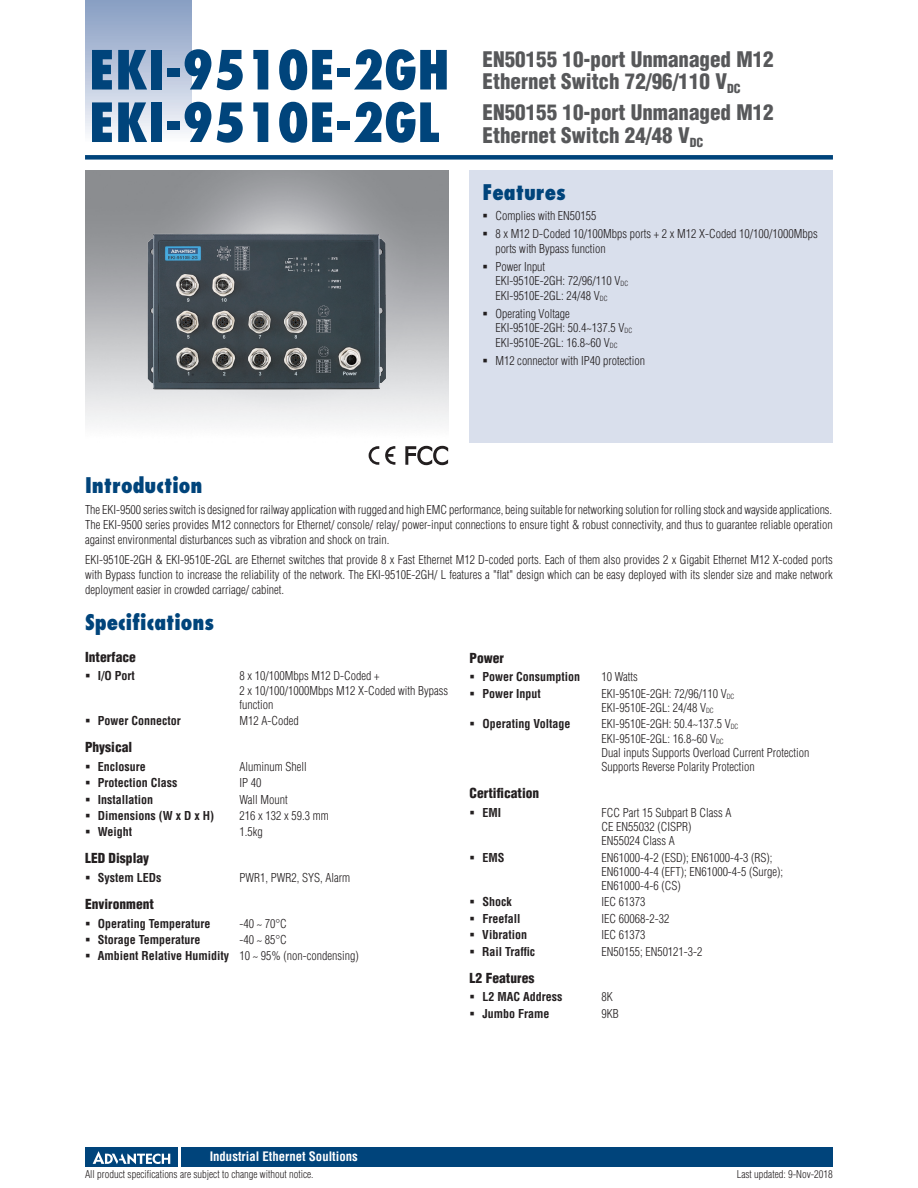
<style>
.page{position:relative;width:918px;height:1188px;background:#fff}
.page>*{position:absolute;margin:0;border:0;box-sizing:border-box;transform-origin:0 0}
.t1{font:800 condensed 52.5px/52.5px "Futura";color:#00447b}
.t2{font:900 condensed 21px/22.5px "Helvetica";color:#57585a}
.t3{font:800 condensed 21px "Futura";color:#00447b}
.t4{font:900 condensed 13.5px "Helvetica";color:#231f20}
.t5{font:700 condensed 12.75px "Helvetica";color:#fff}
.t6{font:300 condensed 12px/14.2px "Helvetica";color:#231f20}
.t7{font:700 condensed 12px "Helvetica";color:#231f20}
.t8{font:300 condensed 10.5px "Helvetica";color:#231f20}
.s1{font-weight:700}
</style>
<div class="page">
<div style="left:85px;top:155px;width:748px;height:5px;background:#00447b"></div>
<div style="left:85px;top:0;width:106px;height:143px;background:linear-gradient(to bottom,#849bc1,#f9fafc)"></div>
<div style="left:182px;top:1147px;width:651px;height:20px;background:#00447b"></div>
<div style="left:85px;top:1147px;width:93px;height:20px;background:#00447b"></div>
<svg style="left:93px;top:1151px;width:77px;height:13px"></svg>
<div style="left:470px;top:170px;width:363px;height:272px;background:#d9dfec"></div>
<svg style="left:369px;top:446px;width:10px;height:19px"></svg>
<svg style="left:385px;top:446px;width:10px;height:19px"></svg>
<svg style="left:405px;top:445px;width:43px;height:21px"></svg>
<img style="left:125px;top:205px;width:278px;height:208px">
<h1 class="t1" style="left:89px;top:44px;width:363px">EKI-9510E-2GH<br>EKI-9510E-2GL</h1>
<h2 class="t2" style="left:483px;top:47px;width:293px">EN50155 10-port Unmanaged M12<br>Ethernet Switch 72/96/110 V<sub>DC</sub></h2>
<h2 class="t2" style="left:483px;top:101px;width:293px">EN50155 10-port Unmanaged M12<br>Ethernet Switch 24/48 V<sub>DC</sub></h2>
<h2 class="t3" style="left:482px;top:179px;width:85px">Features</h2>
<p class="t6" style="left:495px;top:206px;width:324px;line-height:18.5px">Complies with EN50155<br>8 x M12 D-Coded 10/100Mbps ports + 2 x M12 X-Coded 10/100/1000Mbps</p>
<p class="t6" style="left:495px;top:239px;width:112px;line-height:18.5px">ports with Bypass function<br>Power Input</p>
<p class="t6" style="left:495px;top:274px;width:135px">EKI-9510E-2GH: 72/96/110 V<sub>DC<br></sub>EKI-9510E-2GL: 24/48 V<sub>DC</sub></p>
<p class="t6" style="left:495px;top:307px;width:139px">Operating Voltage<br>EKI-9510E-2GH: 50.4~137.5 V<sub>DC<br></sub>EKI-9510E-2GL: 16.8~60 V<sub>DC</sub></p>
<p class="t6" style="left:495px;top:354px;width:151px">M12 connector with IP40 protection</p>
<h2 class="t3" style="left:85px;top:472px;width:119px">Introduction</h2>
<p class="t6" style="left:85px;top:503px;width:749px;line-height:15px;text-align:justify">The EKI-9500 series switch is designed for railway application with rugged and high EMC performance, being suitable for networking solution for rolling stock and wayside applications.<br>The EKI-9500 series provides M12 connectors for Ethernet/ console/ relay/ power-input connections to ensure tight &amp; robust connectivity, and thus to guarantee reliable operation against environmental disturbances such as vibration and shock on train.</p>
<p class="t6" style="left:85px;top:552px;width:749px;line-height:15px;text-align:justify">EKI-9510E-2GH &amp; EKI-9510E-2GL are Ethernet switches that provide 8 x Fast Ethernet M12 D-coded ports. Each of them also provides 2 x Gigabit Ethernet M12 X-coded ports with Bypass function to increase the reliability of the network. The EKI-9510E-2GH/ L features a "flat" design which can be easy deployed with its slender size and make network deployment easier in crowded carriage/ cabinet.</p>
<h2 class="t3" style="left:85px;top:609px;width:131px">Specifications</h2>
<p class="t4" style="left:85px;top:648px;width:52px">Interface</p>
<p class="t7" style="left:98px;top:669px;width:39px">I/O Port</p>
<p class="t6" style="left:240px;top:669px;width:210px">8 x 10/100Mbps M12 D-Coded +<br>2 x 10/100/1000Mbps M12 X-Coded with Bypass function</p>
<p class="t7" style="left:98px;top:714px;width:85px">Power Connector</p>
<p class="t6" style="left:240px;top:714px;width:61px">M12 A-Coded</p>
<p class="t4" style="left:85px;top:739px;width:49px">Physical</p>
<p class="t7" style="left:98px;top:759px;width:49px">Enclosure</p>
<p class="t6" style="left:240px;top:759px;width:69px">Aluminum Shell</p>
<p class="t7" style="left:98px;top:776px;width:81px">Protection Class</p>
<p class="t6" style="left:240px;top:776px;width:23px">IP 40</p>
<p class="t7" style="left:98px;top:792px;width:57px">Installation</p>
<p class="t6" style="left:240px;top:792px;width:50px">Wall Mount</p>
<p class="t7" style="left:98px;top:808px;width:118px">Dimensions (W x D x H)</p>
<p class="t6" style="left:240px;top:808px;width:91px">216 x 132 x 59.3 mm</p>
<p class="t7" style="left:98px;top:825px;width:36px">Weight</p>
<p class="t6" style="left:240px;top:825px;width:25px">1.5kg</p>
<p class="t4" style="left:85px;top:850px;width:66px">LED Display</p>
<p class="t7" style="left:98px;top:870px;width:65px">System LEDs</p>
<p class="t6" style="left:240px;top:870px;width:112px">PWR1, PWR2, SYS, Alarm</p>
<p class="t4" style="left:85px;top:896px;width:70px">Environment</p>
<p class="t7" style="left:98px;top:916px;width:114px">Operating Temperature</p>
<p class="t6" style="left:240px;top:916px;width:49px">-40 ~ 70°C</p>
<p class="t7" style="left:98px;top:932px;width:104px">Storage Temperature</p>
<p class="t6" style="left:98px;top:931px;width:263px;line-height:16.4px;text-indent:142px">-40 ~ 85°C<br><span class="s1">Ambient Relative Humidity</span> 10 ~ 95% (non-condensing)</p>
<p class="t4" style="left:470px;top:649px;width:36px">Power</p>
<p class="t7" style="left:482px;top:670px;width:99px">Power Consumption</p>
<p class="t6" style="left:601px;top:670px;width:38px">10 Watts</p>
<p class="t7" style="left:482px;top:686px;width:60px">Power Input</p>
<p class="t6" style="left:601px;top:686px;width:135px">EKI-9510E-2GH: 72/96/110 V<sub>DC<br></sub>EKI-9510E-2GL: 24/48 V<sub>DC</sub></p>
<p class="t7" style="left:482px;top:717px;width:90px">Operating Voltage</p>
<p class="t6" style="left:601px;top:717px;width:209px">EKI-9510E-2GH: 50.4~137.5 V<sub>DC </sub>EKI-9510E-2GL: 16.8~60 V<sub>DC<br></sub>Dual inputs Supports Overload Current Protection Supports Reverse Polarity Protection</p>
<p class="t4" style="left:470px;top:785px;width:71px">Certification</p>
<p class="t7" style="left:482px;top:805px;width:20px">EMI</p>
<p class="t6" style="left:601px;top:805px;width:131px">FCC Part 15 Subpart B Class A<br>CE EN55032 (CISPR)<br>EN55024 Class A</p>
<p class="t7" style="left:482px;top:850px;width:24px">EMS</p>
<p class="t6" style="left:601px;top:850px;width:183px">EN61000-4-2 (ESD); EN61000-4-3 (RS);<br>EN61000-4-4 (EFT); EN61000-4-5 (Surge);<br>EN61000-4-6 (CS)</p>
<p class="t7" style="left:482px;top:895px;width:31px">Shock</p>
<p class="t6" style="left:601px;top:895px;width:45px">IEC 61373</p>
<p class="t7" style="left:482px;top:911px;width:40px">Freefall</p>
<p class="t6" style="left:601px;top:911px;width:69px">IEC 60068-2-32</p>
<p class="t7" style="left:482px;top:928px;width:46px">Vibration</p>
<p class="t6" style="left:601px;top:928px;width:45px">IEC 61373</p>
<p class="t7" style="left:482px;top:944px;width:54px">Rail Traffic</p>
<p class="t6" style="left:601px;top:944px;width:103px">EN50155; EN50121-3-2</p>
<p class="t4" style="left:470px;top:969px;width:66px">L2 Features</p>
<p class="t7" style="left:482px;top:990px;width:82px">L2 MAC Address</p>
<p class="t6" style="left:601px;top:990px;width:13px">8K</p>
<p class="t7" style="left:482px;top:1006px;width:68px">Jumbo Frame</p>
<p class="t6" style="left:601px;top:1006px;width:19px">9KB</p>
<p class="t5" style="left:210px;top:1149px;width:150px">Industrial Ethernet Soultions</p>
<p class="t8" style="left:85px;top:1168px;width:230px">All product specifications are subject to change without notice.</p>
<p class="t8" style="left:737px;top:1168px;width:98px">Last updated: 9-Nov-2018</p>
</div>
